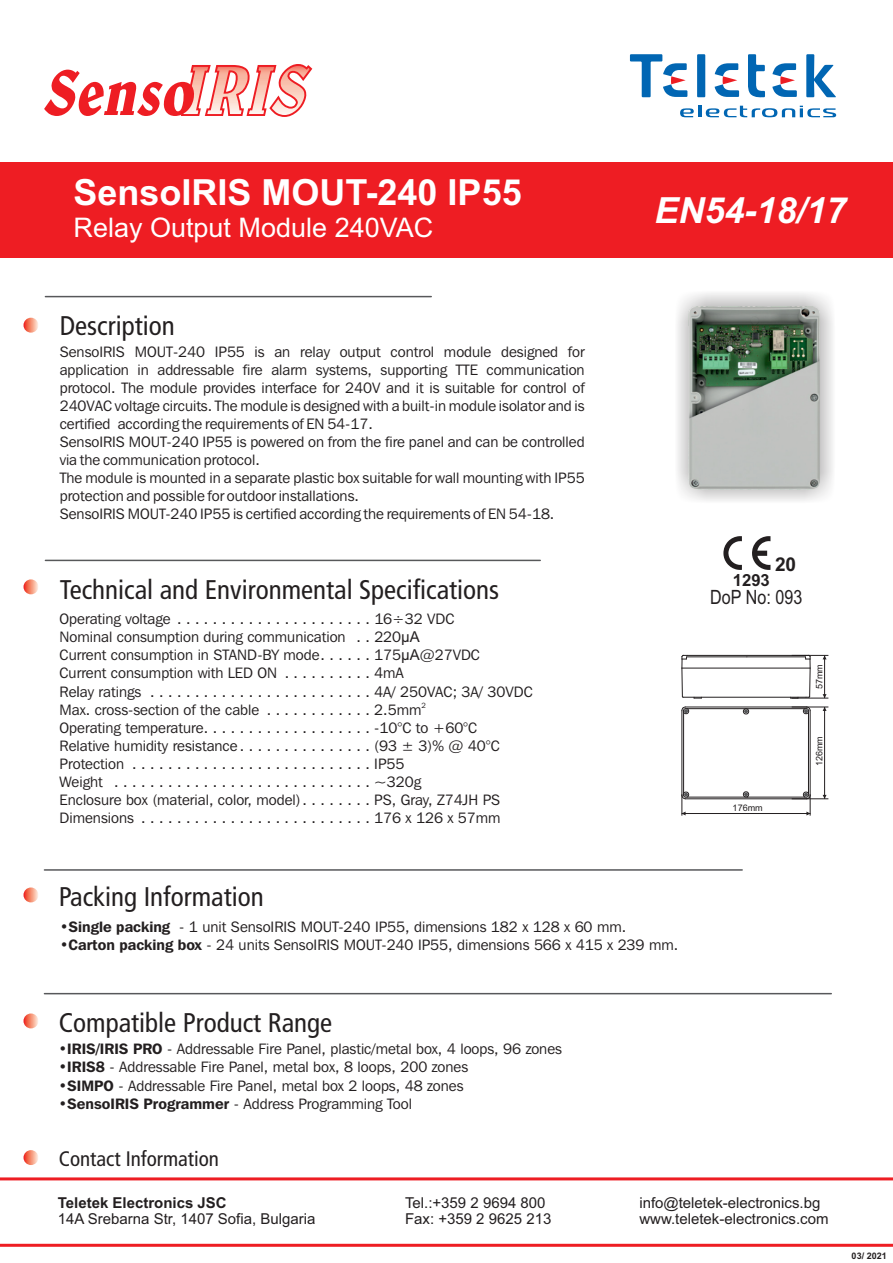
<style>
.page{position:relative;width:893px;height:1263px;background:#fff}
.page>*{position:absolute;margin:0;border:0;box-sizing:border-box;transform-origin:0 0}
.t1{font:700 36px "Arial";color:#fff}
.t2{font:italic 700 36px "Arial";color:#fff}
.t3{font:condensed 27px "Frutiger LT Std";color:#231f20}
.t4{font:27px "Arial";color:#fff}
.t5{font:condensed 21px "Frutiger LT Std";color:#231f20}
.t6{font:19.65px "Arial Narrow";color:#231f20}
.t7{font:700 19.05px "Arial";color:#231f20}
.t8{font:700 16.65px "Arial";color:#231f20}
.t9{font:15px/18px "Franklin Gothic IT Cby BT";color:#231f20}
.t10{font:15px/16.8px "Arial";color:#231f20}
.t11{font:700 15px "Arial";color:#231f20}
.t12{font:9px "Arial";color:#231f20}
.t13{font:700 9px "Arial";color:#231f20}
.t14{font:7.5px "Franklin Gothic IT Cby BT";color:#231f20}
.s1{font-family:"Arial"}
.s2{font-family:"Swiss 721 BT"}
.s3{font-weight:600}
</style>
<div class="page">
<img style="left:677px;top:296px;width:156px;height:203px">
<svg style="left:680px;top:106px;width:156px;height:11px"></svg>
<div style="left:697px;top:54px;width:8px;height:43px;background:#0166b3"></div>
<svg style="left:748px;top:54px;width:17px;height:44px"></svg>
<svg style="left:806px;top:54px;width:30px;height:43px"></svg>
<svg style="left:630px;top:54px;width:57px;height:43px"></svg>
<svg style="left:715px;top:63px;width:24px;height:34px"></svg>
<svg style="left:772px;top:63px;width:25px;height:34px"></svg>
<div style="left:0;top:163px;width:893px;height:95px;background:#ee1d23"></div>
<svg style="left:24px;top:1150px;width:14px;height:15px"></svg>
<hr style="left:0;top:1177px;width:893px;height:3px;background:#ee1d23">
<hr style="left:0;top:1244px;width:893px;height:3px;background:#ee1d23">
<svg style="left:44px;top:64px;width:269px;height:53px"></svg>
<hr style="left:45px;top:296px;width:386px;height:1px;background:#57585a">
<svg style="left:24px;top:318px;width:14px;height:15px"></svg>
<hr style="left:45px;top:560px;width:495px;height:1px;background:#57585a">
<svg style="left:24px;top:579px;width:14px;height:15px"></svg>
<hr style="left:44px;top:993px;width:787px;height:1px;background:#57585a">
<svg style="left:24px;top:1013px;width:14px;height:15px"></svg>
<hr style="left:44px;top:869px;width:698px;height:2px;background:#57585a">
<svg style="left:24px;top:887px;width:14px;height:15px"></svg>
<hr style="left:683px;top:697px;width:123px;height:1px;background:#231f20">
<hr style="left:682px;top:668px;width:128px;height:1px;background:#231f20">
<hr style="left:687px;top:655px;width:60px;height:1px;background:#231f20">
<hr style="left:748px;top:655px;width:57px;height:1px;background:#231f20">
<hr style="left:747px;top:656px;width:58px;height:1px;background:#231f20">
<hr style="left:687px;top:656px;width:60px;height:1px;background:#231f20">
<svg style="left:681px;top:654px;width:6px;height:44px"></svg>
<svg style="left:805px;top:654px;width:6px;height:44px"></svg>
<hr style="left:681px;top:711px;width:1px;height:84px;background:#231f20">
<hr style="left:685px;top:798px;width:121px;height:1px;background:#231f20">
<hr style="left:810px;top:711px;width:1px;height:84px;background:#231f20">
<hr style="left:685px;top:706px;width:121px;height:1px;background:#231f20">
<hr style="left:687px;top:708px;width:59px;height:1px;background:#231f20">
<hr style="left:683px;top:712px;width:1px;height:81px;background:#231f20">
<hr style="left:687px;top:797px;width:61px;height:1px;background:#231f20">
<hr style="left:748px;top:797px;width:57px;height:1px;background:#231f20">
<hr style="left:808px;top:712px;width:1px;height:81px;background:#231f20">
<hr style="left:746px;top:708px;width:59px;height:1px;background:#231f20">
<svg style="left:681px;top:706px;width:8px;height:9px"></svg>
<svg style="left:743px;top:791px;width:6px;height:7px"></svg>
<svg style="left:803px;top:706px;width:8px;height:9px"></svg>
<svg style="left:743px;top:708px;width:6px;height:7px"></svg>
<hr style="left:682px;top:813px;width:128px;height:1px;background:#231f20">
<svg style="left:803px;top:791px;width:8px;height:25px"></svg>
<svg style="left:681px;top:791px;width:8px;height:25px"></svg>
<hr style="left:792px;top:707px;width:36px;height:1px;background:#231f20">
<hr style="left:792px;top:798px;width:36px;height:1px;background:#231f20">
<hr style="left:824px;top:707px;width:1px;height:92px;background:#231f20">
<hr style="left:792px;top:655px;width:36px;height:1px;background:#231f20">
<hr style="left:792px;top:698px;width:36px;height:1px;background:#231f20">
<hr style="left:824px;top:655px;width:1px;height:43px;background:#231f20">
<svg style="left:723px;top:536px;width:47px;height:34px"></svg>
<h1 class="t1" style="left:74px;top:178px;width:450px">SensoIRIS MOUT-240 IP55</h1>
<h2 class="t4" style="left:74px;top:217px;width:361px">Relay Output Module 240VAC</h2>
<h2 class="t3" style="left:60px;top:315px;width:116px">Description</h2>
<p class="t9" style="left:60px;top:344px;width:526px">SensoIRIS MOUT-240 IP55 is an relay output control module designed for application in addressable fire alarm systems, supporting TTE communication protocol. The module provides interface for 240V and it is suitable for control of 240VAC voltage circuits. The module is designed with a built-in module isolator and is certified according the requirements of EN 54-17.<br>SensoIRIS MOUT-240 IP55 is powered on from the fire panel and can be controlled via the communication protocol.<br>The module is mounted in a separate plastic box suitable for wall mounting with IP55 protection and possible for outdoor installations.<br>SensoIRIS MOUT-240 IP55 is certified according the requirements of EN 54-18.</p>
<h2 class="t3" style="left:60px;top:578px;width:441px">Technical and Environmental Specifications</h2>
<p class="t9" style="left:60px;top:611px;width:396px">Operating voltage ......................16÷32 VDC<br>Nominal consumption during communication . . 220<span class="s1">μА</span></p>
<p class="t9" style="left:60px;top:647px;width:422px">Current consumption in STAND-BY mode. . . . . . 175<span class="s1">μА</span>@27VDC<br>Current consumption with LED ON . . . . . . . . . . 4mA</p>
<p class="t14" style="left:421px;top:702px;width:6px">2</p>
<p class="t9" style="left:60px;top:703px;width:442px">Max. cross-section of the cable . . . . . . . . . . . . 2.5mm<br>Operating temperature. . . . . . . . . . . . . . . . . . . -10°C to +60°C Relative humidity resistance . . . . . . . . . . . . . . . (93 ± 3)% @ 40°C Protection ...........................IP55<br>Weight .............................~320g<br>Enclosure box (material, color, model). . . . . . . . PS, Gray, Z74JH PS Dimensions ..........................176 x 126 x 57mm</p>
<p class="t9" style="left:60px;top:684px;width:475px">Re<span class="s2">l</span>ay ratings .........................4A/ 250VAC; 3A/ 30VDC</p>
<h1 class="t2" style="left:654px;top:197px;width:194px">EN54-18/17</h1>
<p class="t7" style="left:775px;top:557px;width:23px">20</p>
<p class="t8" style="left:733px;top:574px;width:39px">1293</p>
<h3 class="t6" style="left:710px;top:589px;width:94px">DoP No: 093</h3>
<p class="t12" style="left:733px;top:805px;width:32px">176mm</p>
<p class="t12" style="left:816px;top:689px;width:27px;rotate:-90deg">57mm</p>
<p class="t12" style="left:816px;top:766px;width:32px;rotate:-90deg">126mm</p>
<h2 class="t3" style="left:59px;top:886px;width:207px">Packing Information</h2>
<p class="t9" style="left:60px;top:919px;width:568px">•<span class="s3">Single packing</span> - 1 unit SensoIRIS MOUT-240 IP55, dimensions 182 x 128 x 60 mm.</p>
<p class="t9" style="left:60px;top:937px;width:620px">•<span class="s3">Carton packing box</span> - 24 units SensoIRIS MOUT-240 IP55, dimensions 566 x 415 x 239 mm.</p>
<h2 class="t3" style="left:59px;top:1012px;width:275px">Compatible Product Range</h2>
<p class="t9" style="left:58px;top:1041px;width:505px">•<span class="s3">IRIS/IRIS PRO</span> - Addressable Fire Panel, plastic/metal box, 4 loops, 96 zones</p>
<p class="t9" style="left:58px;top:1059px;width:411px">•<span class="s3">IRIS8</span> - Addressable Fire Panel, metal box, 8 loops, 200 zones</p>
<p class="t9" style="left:58px;top:1078px;width:407px">•<span class="s3">SIMPO</span> - Addressable Fire Panel, metal box 2 loops, 48 zones</p>
<p class="t9" style="left:58px;top:1096px;width:355px">•<span class="s3">SensoIRIS Programmer</span> - Address Programming Tool</p>
<h3 class="t5" style="left:59px;top:1150px;width:162px">Contact Information</h3>
<p class="t11" style="left:58px;top:1197px;width:170px">Teletek Electronics JSC</p>
<p class="t10" style="left:58px;top:1212px;width:259px">14A Srebarna Str, 1407 Sofia, Bulgaria</p>
<p class="t10" style="left:405px;top:1195px;width:142px">Tel.:+359 2 9694 800</p>
<p class="t10" style="left:639px;top:1195px;width:191px">info@teletek-electronics.bg www.teletek-electronics.com</p>
<p class="t10" style="left:405px;top:1212px;width:148px">Fax: +359 2 9625 213</p>
<p class="t13" style="left:852px;top:1252px;width:37px">03/ 2021</p>
</div>
